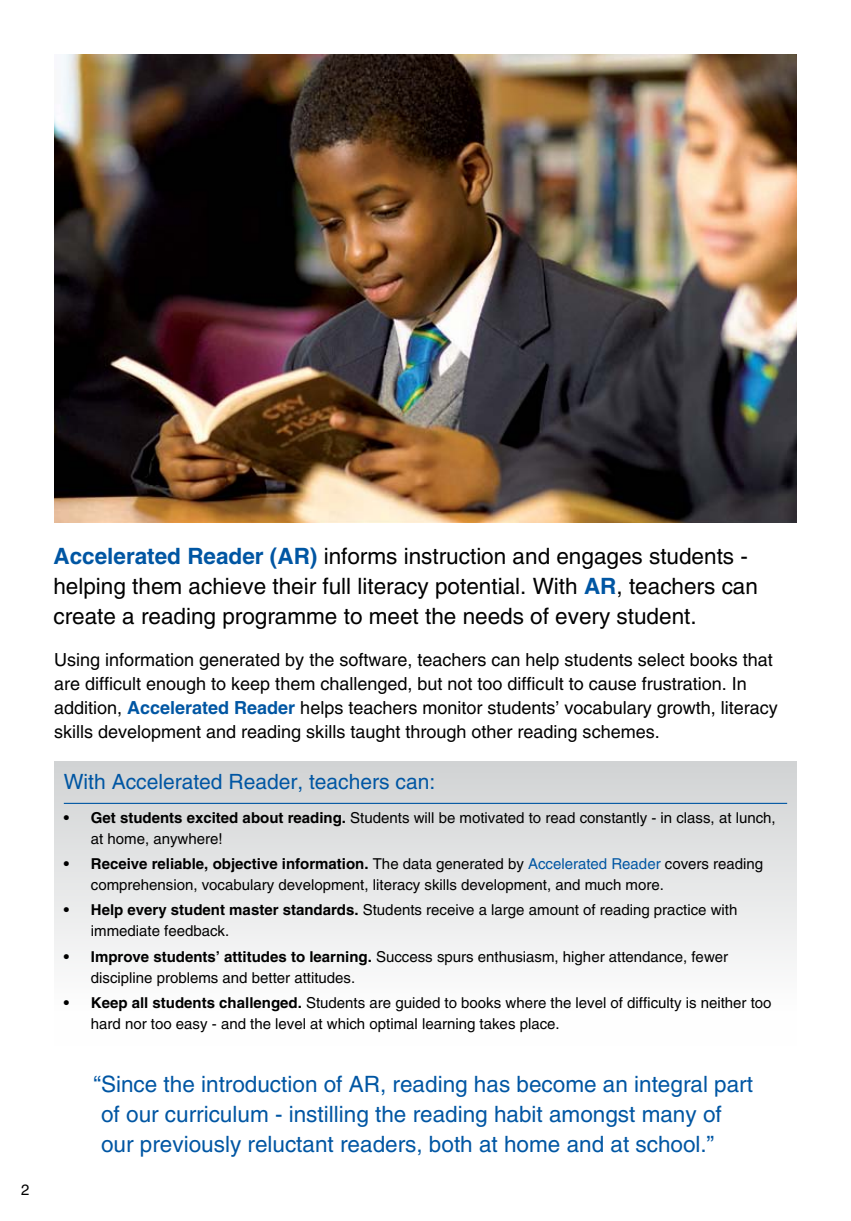
<style>
.page{position:relative;width:851px;height:1221px;background:#fff}
.page>*{position:absolute;margin:0;border:0;box-sizing:border-box;transform-origin:0 0}
.t1{font:22.5px/30px "Helvetica";color:#000}
.t2{font:22.5px/30px "Helvetica";color:#0056a3}
.t3{font:21px "Helvetica";color:#0056a3}
.t4{font:18px/24px "Helvetica";color:#000}
.t5{font:15px/21px "Helvetica";color:#000}
.s1{font-weight:700;color:#0056a3}
.s2{font-weight:700}
.s3{color:#0056a3}
</style>
<div class="page">
<div style="left:54px;top:761px;width:742px;height:284px;background:linear-gradient(to bottom,#cdd0d3,#fff)"></div>
<img style="left:54px;top:54px;width:742px;height:468px">
<hr style="left:64px;top:802px;width:723px;height:1px;background:#0056a3">
<p class="t5" style="left:21px;top:1178px;width:10px">2</p>
<h1 class="t1" style="left:53px;top:540px;width:706px"><span class="s1">Accelerated Reader (AR)</span> informs instruction and engages students - helping them achieve their full literacy potential. With <span class="s1">AR</span>, teachers can create a reading programme to meet the needs of every student.</h1>
<p class="t4" style="left:54px;top:648px;width:725px">Using information generated by the software, teachers can help students select books that are difficult enough to keep them challenged, but not too difficult to cause frustration. In addition, <span class="s1">Accelerated Reader</span> helps teachers monitor students’ vocabulary growth, literacy skills development and reading skills taught through other reading schemes.</p>
<h2 class="t3" style="left:64px;top:769px;width:373px">With Accelerated Reader, teachers can:</h2>
<p class="t5" style="left:91px;top:807px;width:686px;text-indent:-27px"><span class="s2">• Get students excited about reading.</span> Students will be motivated to read constantly - in class, at lunch, at home, anywhere!</p>
<p class="t5" style="left:91px;top:853px;width:673px;text-indent:-27px"><span class="s2">• Receive reliable, objective information.</span> The data generated by <span class="s3">Accelerated Reader</span> covers reading comprehension, vocabulary development, literacy skills development, and much more.</p>
<p class="t5" style="left:91px;top:899px;width:648px;text-indent:-27px"><span class="s2">• Help every student master standards.</span> Students receive a large amount of reading practice with immediate feedback.</p>
<p class="t5" style="left:91px;top:945px;width:638px;text-indent:-27px"><span class="s2">• Improve students’ attitudes to learning.</span> Success spurs enthusiasm, higher attendance, fewer discipline problems and better attitudes.</p>
<p class="t5" style="left:91px;top:992px;width:682px;text-indent:-27px"><span class="s2">• Keep all students challenged.</span> Students are guided to books where the level of difficulty is neither too hard nor too easy - and the level at which optimal learning takes place.</p>
<h1 class="t2" style="left:101px;top:1069px;width:653px;text-indent:-8px">“Since the introduction of AR, reading has become an integral part of our curriculum - instilling the reading habit amongst many of our previously reluctant readers, both at home and at school.”</h1>
</div>
